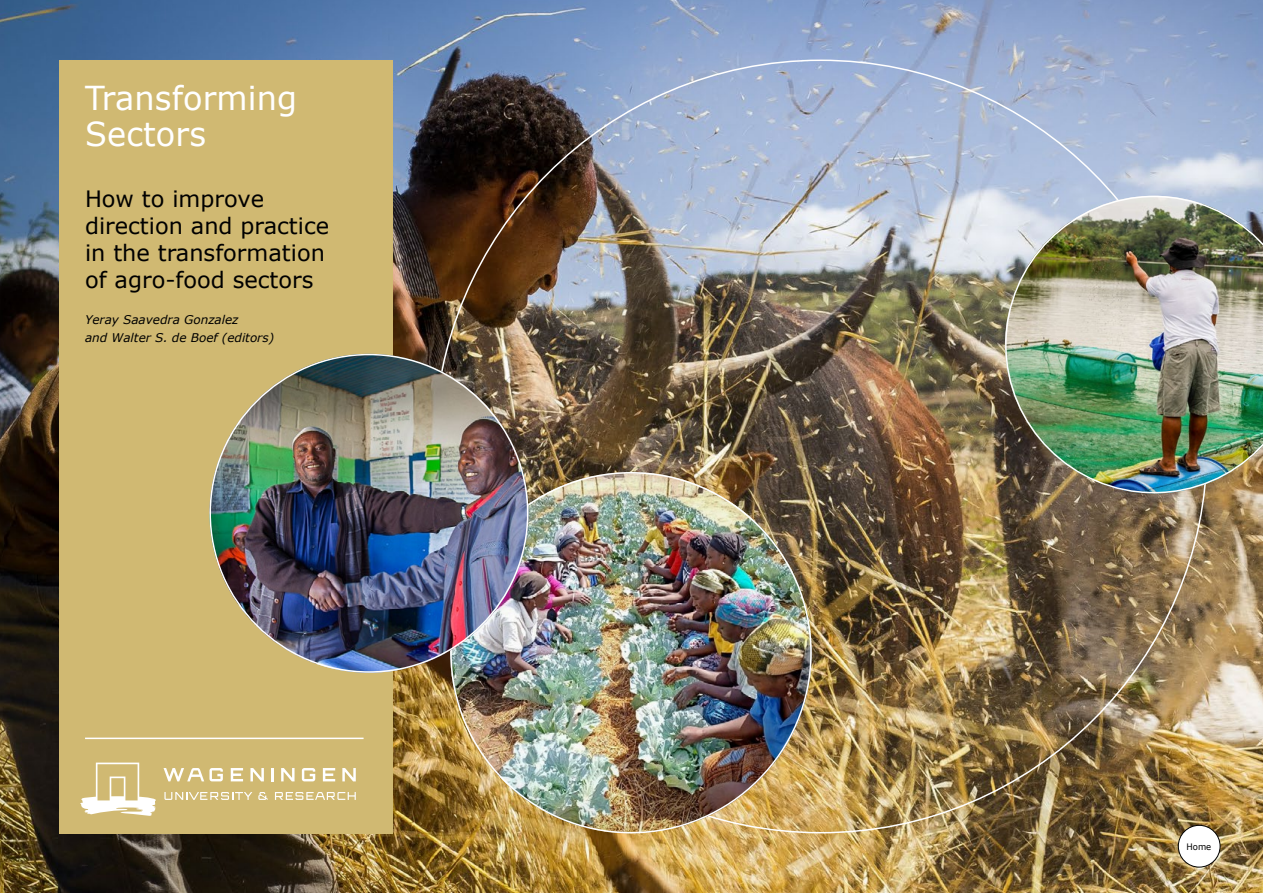
<style>
.page{position:relative;width:1263px;height:893px;background:#fff}
.page>*{position:absolute;margin:0;border:0;box-sizing:border-box;transform-origin:0 0}
.t1{font:33px/36px "Verdana";letter-spacing:.005em;color:#fff}
.t2{font:22.5px/27px "Verdana";color:#000}
.t3{font:italic 12px/18px "Verdana";color:#000}
.t4{font:8.85px "Verdana";color:#000;scale:.95 1}
</style>
<div class="page">
<img style="left:0;top:0;width:1263px;height:893px">
<div style="left:1178px;top:825px;width:42px;height:42px;background:#fff;border-radius:50%"></div>
<div style="left:1178px;top:825px;width:42px;height:42px;border:1px solid #000;border-radius:50%"></div>
<div style="left:60px;top:60px;width:333px;height:773px;background:#d0b972"></div>
<svg style="left:80px;top:763px;width:76px;height:53px"></svg>
<svg style="left:231px;top:768px;width:12px;height:13px"></svg>
<svg style="left:250px;top:768px;width:14px;height:13px"></svg>
<svg style="left:271px;top:768px;width:3px;height:13px"></svg>
<svg style="left:281px;top:768px;width:14px;height:13px"></svg>
<svg style="left:302px;top:768px;width:13px;height:13px"></svg>
<svg style="left:323px;top:768px;width:12px;height:13px"></svg>
<svg style="left:342px;top:768px;width:14px;height:13px"></svg>
<svg style="left:164px;top:768px;width:59px;height:13px"></svg>
<svg style="left:164px;top:792px;width:88px;height:8px"></svg>
<svg style="left:275px;top:792px;width:81px;height:8px"></svg>
<svg style="left:258px;top:792px;width:10px;height:8px"></svg>
<hr style="left:85px;top:738px;width:279px;height:1px;background:#fff">
<img style="left:450px;top:472px;width:362px;height:361px;border-radius:181px">
<img style="left:1005px;top:196px;width:258px;height:297px">
<img style="left:209px;top:354px;width:319px;height:319px;border-radius:159px">
<h1 class="t1" style="left:85px;top:81px;width:214px">Transforming<br>Sectors</h1>
<p class="t2" style="left:85px;top:186px;width:246px">How to improve direction and practice in the transformation of agro-food sectors</p>
<p class="t3" style="left:85px;top:311px;width:191px">Yeray Saavedra Gonzalez<br>and Walter S. de Boef (editors)</p>
<p class="t4" style="left:1186px;top:841px;width:28px">Home</p>
</div>
